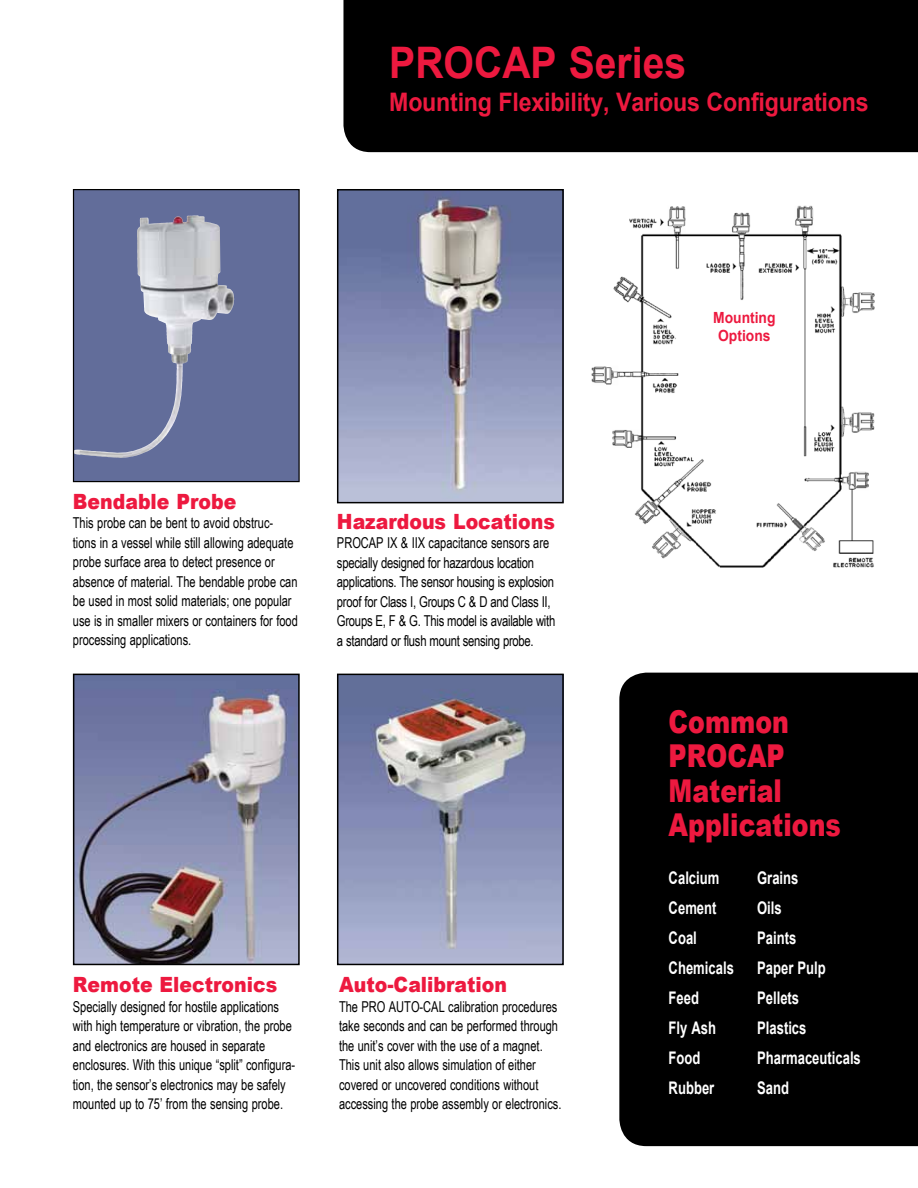
<style>
.page{position:relative;width:918px;height:1188px;background:#fff}
.page>*{position:absolute;margin:0;border:0;box-sizing:border-box;transform-origin:0 0}
.t1{font:700 43.5px "Arial";color:#ed193f;scale:.9 1}
.t2{font:900 31.5px/34.5px "Arial";color:#ed193f;scale:.8 1}
.t3{font:700 25.5px "Arial";letter-spacing:-.01em;color:#ed193f;scale:.91 1}
.t4{font:900 21px "Arial";color:#ed193f;scale:.9 1}
.t5{font:700 17.4px "Arial";color:#fff;scale:.75 1}
.t6{font:700 15.45px/18.5px "Arial";color:#ed193f;text-align:center;scale:.9 1}
.t7{font:15px/19.5px "Arial Narrow";color:#000;scale:.9 1}
.t8{font:15px/19.5px "Arial Narrow";letter-spacing:-.02em;color:#000;scale:.9 1}
</style>
<div class="page">
<div style="left:619px;top:673px;width:299px;height:473px;background:#000"></div>
<div style="left:343px;top:0;width:575px;height:152px;background:#000"></div>
<img style="left:340px;top:677px;width:221px;height:285px">
<div style="left:337px;top:674px;width:227px;height:291px;border:2px solid #000"></div>
<img style="left:340px;top:192px;width:221px;height:308px">
<div style="left:337px;top:189px;width:227px;height:314px;border:2px solid #000"></div>
<img style="left:76px;top:677px;width:221px;height:285px">
<div style="left:73px;top:674px;width:227px;height:291px;border:2px solid #000"></div>
<div style="left:74px;top:190px;width:225px;height:292px;background:#626d9a"></div>
<img style="left:137px;top:215px;width:59px;height:151px">
<div style="left:73px;top:189px;width:227px;height:293px;border:1px solid #000"></div>
<img style="left:591px;top:205px;width:284px;height:363px">
<h1 class="t1" style="left:389px;top:34px;width:331px">PROCAP Series</h1>
<h3 class="t3" style="left:389px;top:85px;width:528px">Mounting Flexibility, Various Configurations</h3>
<h3 class="t4" style="left:73px;top:486px;width:183px">Bendable Probe</h3>
<p class="t7" style="left:73px;top:513px;width:251px">This probe can be bent to avoid obstruc&shy;tions in a vessel while still allowing adequate probe surface area to detect presence or absence of material. The bendable probe can be used in most solid materials; one popular use is in smaller mixers or containers for food processing applications.</p>
<h3 class="t4" style="left:337px;top:506px;width:244px">Hazardous Locations</h3>
<p class="t8" style="left:337px;top:533px;width:244px">PROCAP IX &amp; IIX capacitance sensors are specially designed for hazardous location applications. The sensor housing is explosion proof for Class I, Groups C &amp; D and Class II, Groups E, F &amp; G. This model is available with a standard or flush mount sensing probe.</p>
<h3 class="t4" style="left:73px;top:970px;width:229px">Remote Electronics</h3>
<p class="t7" style="left:73px;top:997px;width:249px">Specially designed for hostile applications with high temperature or vibration, the probe and electronics are housed in separate enclosures. With this unique “split” configura&shy;tion, the sensor’s electronics may be safely mounted up to 75’ from the sensing probe.</p>
<h3 class="t4" style="left:339px;top:970px;width:188px">Auto-Calibration</h3>
<p class="t7" style="left:339px;top:997px;width:249px">The PRO AUTO-CAL calibration procedures take seconds and can be performed through the unit’s cover with the use of a magnet.<br>This unit also allows simulation of either covered or uncovered conditions without accessing the probe assembly or electronics.</p>
<p class="t6" style="left:713px;top:309px;width:71px">Mounting<br>Options</p>
<h2 class="t2" style="left:669px;top:703px;width:217px">Common<br>PROCAP<br>Material<br>Applications</h2>
<p class="t5" style="left:669px;top:866px;width:69px">Calcium</p>
<p class="t5" style="left:757px;top:866px;width:57px">Grains</p>
<p class="t5" style="left:669px;top:896px;width:65px">Cement</p>
<p class="t5" style="left:757px;top:896px;width:34px">Oils</p>
<p class="t5" style="left:669px;top:926px;width:39px">Coal</p>
<p class="t5" style="left:757px;top:926px;width:54px">Paints</p>
<p class="t5" style="left:669px;top:956px;width:89px">Chemicals</p>
<p class="t5" style="left:757px;top:956px;width:93px">Paper Pulp</p>
<p class="t5" style="left:669px;top:986px;width:42px">Feed</p>
<p class="t5" style="left:757px;top:986px;width:58px">Pellets</p>
<p class="t5" style="left:669px;top:1016px;width:65px">Fly Ash</p>
<p class="t5" style="left:757px;top:1016px;width:67px">Plastics</p>
<p class="t5" style="left:669px;top:1046px;width:44px">Food</p>
<p class="t5" style="left:757px;top:1046px;width:140px">Pharmaceuticals</p>
<p class="t5" style="left:669px;top:1076px;width:62px">Rubber</p>
<p class="t5" style="left:757px;top:1076px;width:44px">Sand</p>
</div>
